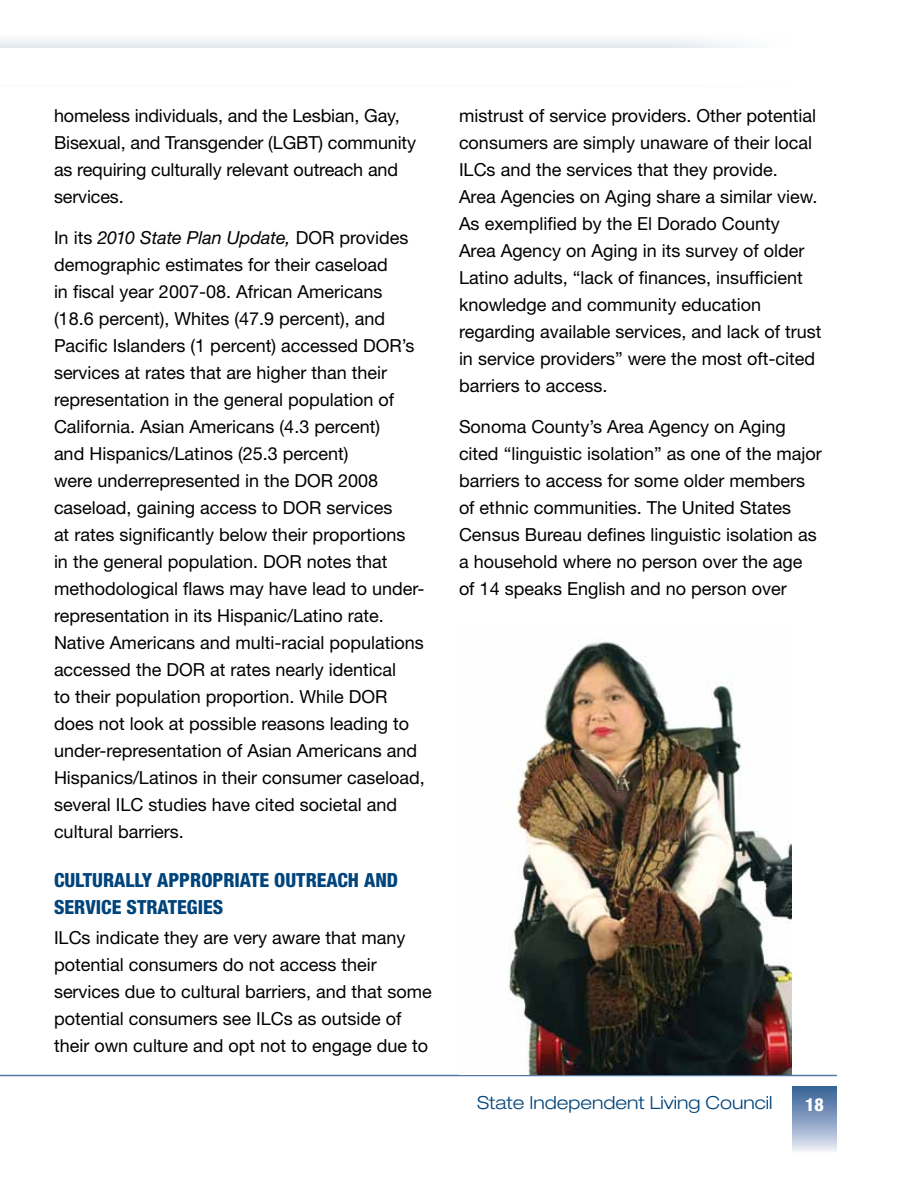
<style>
.page{position:relative;width:918px;height:1188px;background:#fff}
.page>*{position:absolute;margin:0;border:0;box-sizing:border-box;transform-origin:0 0}
.Head{font:800 condensed 19.5px/27px "Helvetica Neue";color:#00447c}
.Body{font:18px/27px "Helvetica Neue";color:#000}
.t1{font:300 expanded 18px "Helvetica Neue";color:#00447c}
.t2{font:800 condensed 18px "Helvetica Neue";color:#fff}
.s1{font-style:italic}
</style>
<div class="page">
<div style="left:0;top:30px;width:848px;height:61px;background:#00447c;opacity:.3"></div>
<div style="left:0;top:48px;width:837px;height:36px;background:#fff"></div>
<div style="left:792px;top:1087px;width:45px;height:73px;background:linear-gradient(to bottom,#2f5b94,#fff)"></div>
<hr style="left:0;top:1075px;width:837px;height:1px;background:#5478a6">
<div style="left:666px;top:0;width:182px;height:108px;background:#fff"></div>
<img style="left:509px;top:641px;width:283px;height:434px">
<p class="Body" style="left:54px;top:102px;width:364px">homeless individuals, and the Lesbian, Gay, Bisexual, and Transgender (LGBT) community as requiring culturally relevant outreach and services.</p>
<p class="Body" style="left:54px;top:224px;width:372px">In its <span class="s1">2010 State Plan Update,</span> DOR provides demographic estimates for their caseload<br>in fiscal year 2007-08. African Americans (18.6 percent), Whites (47.9 percent), and Pacific Islanders (1 percent) accessed DOR’s services at rates that are higher than their representation in the general population of California. Asian Americans (4.3 percent)<br>and Hispanics/Latinos (25.3 percent)<br>were underrepresented in the DOR 2008 caseload, gaining access to DOR services<br>at rates significantly below their proportions<br>in the general population. DOR notes that methodological flaws may have lead to under&shy;representation in its Hispanic/Latino rate.<br>Native Americans and multi-racial populations accessed the DOR at rates nearly identical<br>to their population proportion. While DOR does not look at possible reasons leading to under-representation of Asian Americans and Hispanics/Latinos in their consumer caseload, several ILC studies have cited societal and cultural barriers.</p>
<p class="Head" style="left:54px;top:866px;width:346px">CULTURALLY APPROPRIATE OUTREACH AND<br>SERVICE STRATEGIES</p>
<p class="Body" style="left:54px;top:924px;width:379px">ILCs indicate they are very aware that many potential consumers do not access their services due to cultural barriers, and that some potential consumers see ILCs as outside of their own culture and opt not to engage due to</p>
<p class="Body" style="left:459px;top:102px;width:364px">mistrust of service providers. Other potential consumers are simply unaware of their local ILCs and the services that they provide.<br>Area Agencies on Aging share a similar view.<br>As exemplified by the El Dorado County<br>Area Agency on Aging in its survey of older Latino adults, “lack of finances, insufficient knowledge and community education regarding available services, and lack of trust in service providers” were the most oft-cited barriers to access.</p>
<p class="Body" style="left:459px;top:413px;width:364px">Sonoma County’s Area Agency on Aging cited “linguistic isolation” as one of the major barriers to access for some older members of ethnic communities. The United States Census Bureau defines linguistic isolation as a household where no person over the age of 14 speaks English and no person over</p>
<p class="t1" style="left:477px;top:1092px;width:297px">State Independent Living Council</p>
<p class="t2" style="left:805px;top:1093px;width:20px">18</p>
</div>
